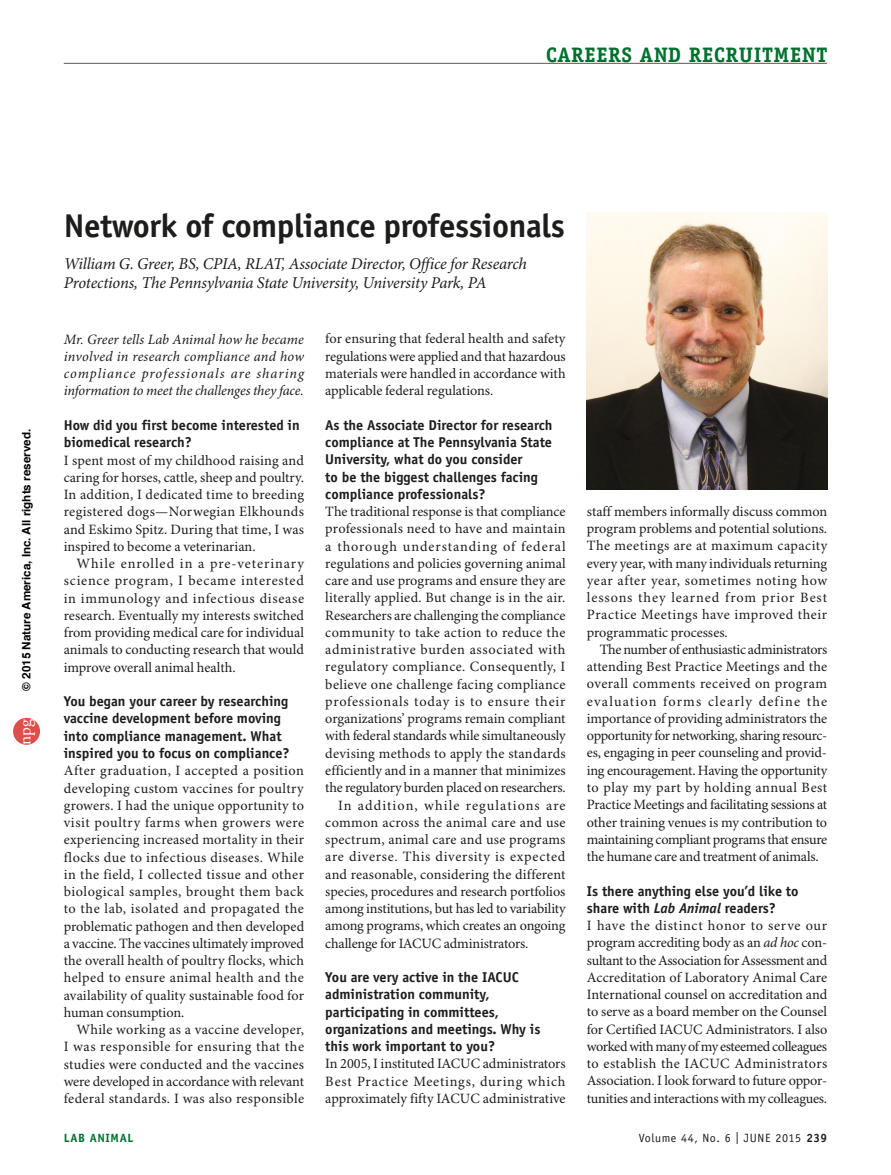
<style>
.page{position:relative;width:891px;height:1175px;background:#fff}
.page>*{position:absolute;margin:0;border:0;box-sizing:border-box;transform-origin:0 0}
.t1{font:700 33px "Officina Sans Std";letter-spacing:-.015em;color:#1d1d1b}
.t2{font:700 21px "Officina Serif Std";letter-spacing:.025em;color:#00702f}
.t3{font:17.4px "Adobe Garamond Pro";color:#fff}
.t4{font:italic 16.5px/19.5px "Minion Pro";letter-spacing:-.015em;color:#1d1d1b}
.t5{font:14.25px/17.2px "Minion Pro";color:#1d1d1b;text-align:justify}
.t6{font:700 14.25px/17.2px "Officina Sans Std";color:#1d1d1b}
.t7{font:italic 14.25px/17.2px "Minion Pro";letter-spacing:-.01em;color:#1d1d1b;text-align:justify}
.t8{font:14.25px "Minion Pro";letter-spacing:.02em;color:#1d1d1b}
.t9{font:14.25px "Minion Pro";letter-spacing:.025em;color:#1d1d1b}
.t10{font:14.25px "Minion Pro";letter-spacing:.03em;color:#1d1d1b}
.t11{font:14.25px "Minion Pro";letter-spacing:-.02em;color:#1d1d1b}
.t12{font:14.25px "Minion Pro";letter-spacing:.04em;color:#1d1d1b}
.t13{font:14.25px "Minion Pro";letter-spacing:.045em;color:#1d1d1b}
.t14{font:14.25px "Minion Pro";letter-spacing:.055em;color:#1d1d1b}
.t15{font:14.25px "Minion Pro";letter-spacing:.065em;color:#1d1d1b}
.t16{font:14.25px "Minion Pro";letter-spacing:.075em;color:#1d1d1b}
.t17{font:12px "Officina Sans Std";letter-spacing:.05em;color:#1d1d1b}
.t18{font:700 12px "Officina Sans Std";letter-spacing:.05em;color:#00702f}
.t19{font:700 11.7px "Helvetica";color:#000}
.s1{font-family:"Arial"}
.s2{font-style:italic}
.s3{font-family:"Officina Serif Std";font-weight:700}
</style>
<div class="page">
<img style="left:587px;top:213px;width:240px;height:276px">
<hr style="left:64px;top:63px;width:763px;height:1px;background:#575756">
<div style="left:13px;top:718px;width:27px;height:26px;background:#df4e4a;border-radius:50%"></div>
<h2 class="t2" style="left:546px;top:41px;width:283px">CAREERS AND RECRUITMENT</h2>
<p class="t19" style="left:17px;top:690px;width:263px;rotate:-90deg">© 201<span class="s1">5</span> Nature America, Inc. All rights reserved.</p>
<p class="t3" style="left:14px;top:744px;width:28px;rotate:-90deg">npg</p>
<h1 class="t1" style="left:64px;top:205px;width:502px">Network of compliance professionals</h1>
<p class="t4" style="left:64px;top:254px;width:465px">William G. Greer, BS, CPIA, RLAT, Associate Director, Office for Research<br>Protections, The Pennsylvania State University, University Park, PA</p>
<p class="t7" style="left:64px;top:331px;width:242px">Mr. Greer tells Lab Animal how he became involved in research compliance and how compliance professionals are sharing information to meet the challenges they face.</p>
<p class="t6" style="left:64px;top:416px;width:238px">How did you first become interested in biomedical research?</p>
<p class="t5" style="left:64px;top:452px;width:242px">I spent most of my childhood raising and caring for horses, cattle, sheep and poultry.<br>In addition, I dedicated time to breeding registered dogs—Norwegian Elkhounds and Eskimo Spitz. During that time, I was inspired to become a veterinarian.</p>
<p class="t5" style="left:64px;top:555px;width:242px;text-indent:13px">While enrolled in a pre-veterinary science program, I became interested in immunology and infectious disease research. Eventually my interests switched from providing medical care for individual animals to conducting research that would improve overall animal health.</p>
<p class="t6" style="left:64px;top:692px;width:227px">You began your career by researching vaccine development before moving into compliance management. What inspired you to focus on compliance?</p>
<p class="t5" style="left:64px;top:762px;width:242px">After graduation, I accepted a position developing custom vaccines for poultry growers. I had the unique opportunity to visit poultry farms when growers were experiencing increased mortality in their flocks due to infectious diseases. While in the field, I collected tissue and other biological samples, brought them back to the lab, isolated and propagated the problematic pathogen and then developed a vaccine. The vaccines ultimately improved the overall health of poultry flocks, which helped to ensure animal health and the availability of quality sustainable food for human consumption.</p>
<p class="t5" style="left:64px;top:1021px;width:242px;text-indent:13px">While working as a vaccine developer, I was responsible for ensuring that the studies were conducted and the vaccines were developed in accordance with relevant federal standards. I was also responsible</p>
<p class="t5" style="left:325px;top:331px;width:242px">for ensuring that federal health and safety regulations were applied and that hazardous materials were handled in accordance with applicable federal regulations.</p>
<p class="t6" style="left:325px;top:416px;width:229px">As the Associate Director for research compliance at The Pennsylvania State University, what do you consider<br>to be the biggest challenges facing compliance professionals?</p>
<p class="t5" style="left:325px;top:503px;width:242px">The traditional response is that compliance</p>
<p class="t8" style="left:325px;top:520px;width:242px">professionals need to have and maintain</p>
<p class="t15" style="left:325px;top:537px;width:242px">a thorough understanding of federal</p>
<p class="t5" style="left:325px;top:555px;width:242px">regulations and policies governing animal</p>
<p class="t5" style="left:325px;top:572px;width:242px">care and use programs and ensure they are</p>
<p class="t8" style="left:325px;top:589px;width:242px">literally applied. But change is in the air.</p>
<p class="t5" style="left:325px;top:607px;width:242px">Researchers are challenging the compliance</p>
<p class="t9" style="left:325px;top:624px;width:242px">community to take action to reduce the</p>
<p class="t12" style="left:325px;top:641px;width:242px">administrative burden associated with</p>
<p class="t10" style="left:325px;top:658px;width:242px">regulatory compliance. Consequently, I</p>
<p class="t9" style="left:325px;top:675px;width:242px">believe one challenge facing compliance</p>
<p class="t14" style="left:325px;top:693px;width:242px">professionals today is to ensure their</p>
<p class="t5" style="left:325px;top:710px;width:242px">organizations’ programs remain compliant</p>
<p class="t5" style="left:325px;top:728px;width:242px">with federal standards while simultaneously</p>
<p class="t8" style="left:325px;top:744px;width:242px">devising methods to apply the standards</p>
<p class="t5" style="left:325px;top:762px;width:242px">efficiently and in a manner that minimizes</p>
<p class="t5" style="left:325px;top:779px;width:242px">the regulatory burden placed on researchers.</p>
<p class="t16" style="left:338px;top:796px;width:229px">In addition, while regulations are</p>
<p class="t8" style="left:325px;top:813px;width:242px">common across the animal care and use</p>
<p class="t5" style="left:325px;top:831px;width:242px">spectrum, animal care and use programs</p>
<p class="t13" style="left:325px;top:848px;width:242px">are diverse. This diversity is expected</p>
<p class="t5" style="left:325px;top:866px;width:242px">and reasonable, considering the different</p>
<p class="t5" style="left:325px;top:883px;width:242px">species, procedures and research portfolios</p>
<p class="t5" style="left:325px;top:900px;width:242px">among institutions, but has led to variability</p>
<p class="t11" style="left:325px;top:917px;width:242px">among programs, which creates an ongoing</p>
<p class="t5" style="left:325px;top:935px;width:205px">challenge for IACUC administrators.</p>
<p class="t6" style="left:325px;top:968px;width:217px">You are very active in the IACUC administration community, participating in committees, organizations and meetings. Why is this work important to you?</p>
<p class="t5" style="left:325px;top:1055px;width:242px">In 2005, I instituted IACUC administrators Best Practice Meetings, during which approximately fifty IACUC administrative</p>
<p class="t5" style="left:587px;top:503px;width:242px">staff members informally discuss common program problems and potential solutions.<br>The meetings are at maximum capacity every year, with many individuals returning year after year, sometimes noting how lessons they learned from prior Best Practice Meetings have improved their programmatic processes.</p>
<p class="t5" style="left:587px;top:641px;width:242px;text-indent:13px">The number of enthusiastic administrators attending Best Practice Meetings and the overall comments received on program evaluation forms clearly define the importance of providing administrators the opportunity for networking, sharing resourc&shy;es, engaging in peer counseling and provid&shy;ing encouragement. Having the opportunity to play my part by holding annual Best Practice Meetings and facilitating sessions at other training venues is my contribution to maintaining compliant programs that ensure the humane care and treatment of animals.</p>
<p class="t6" style="left:587px;top:882px;width:213px">Is there anything else you’d like to share with <span class="s2">Lab Animal</span> readers?</p>
<p class="t5" style="left:587px;top:917px;width:242px">I have the distinct honor to serve our program accrediting body as an <span class="s2">ad hoc</span> con&shy;sultant to the Association for Assessment and Accreditation of Laboratory Animal Care International counsel on accreditation and to serve as a board member on the Counsel for Certified IACUC Administrators. I also worked with many of my esteemed colleagues to establish the IACUC Administrators Association. I look forward to future oppor&shy;tunities and interactions with my colleagues.</p>
<p class="t18" style="left:64px;top:1130px;width:71px">LAB ANIMAL</p>
<p class="t17" style="left:639px;top:1131px;width:190px">Volume 44, No. 6 | JUNE 2015 <span class="s3">239</span></p>
</div>
